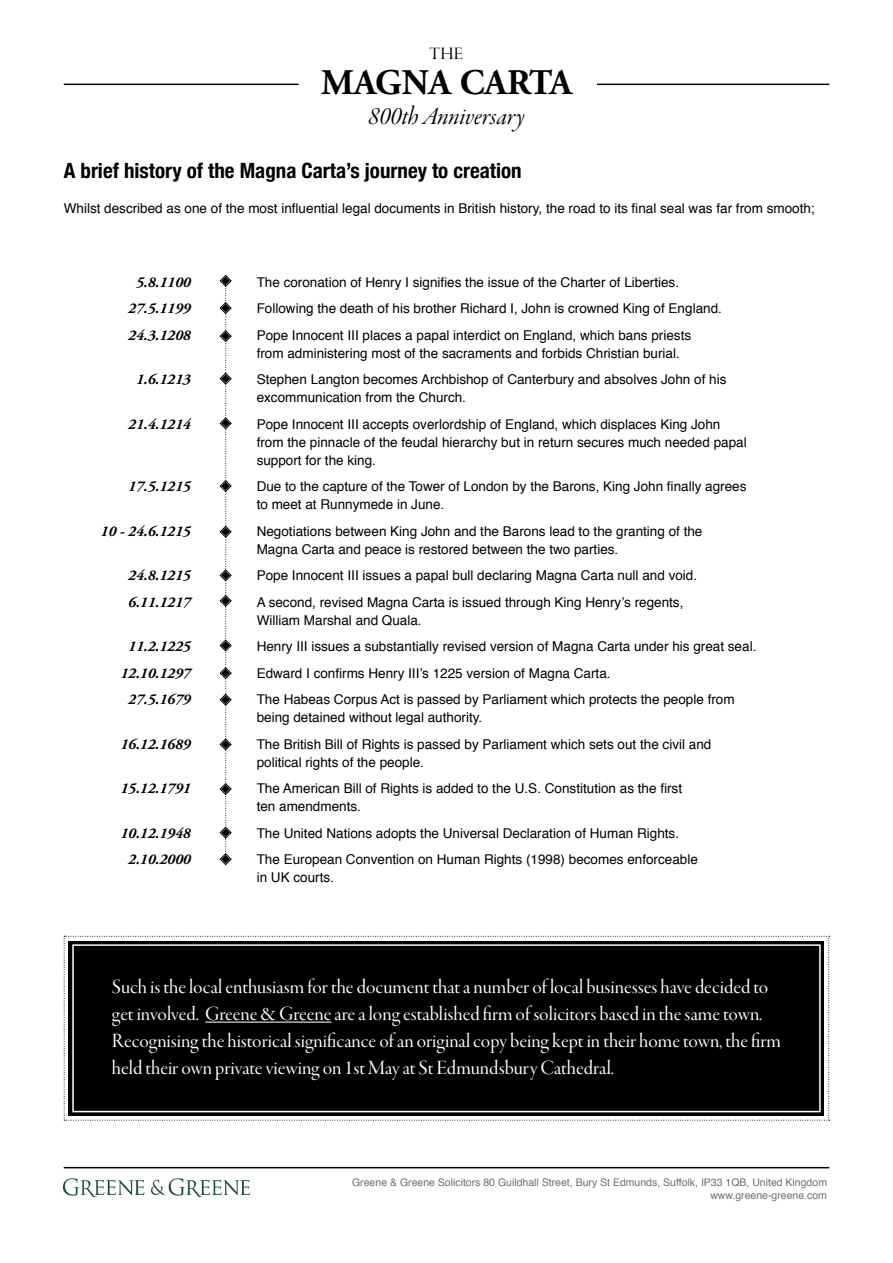
<style>
.page{position:relative;width:893px;height:1263px;background:#fff}
.page>*{position:absolute;margin:0;border:0;box-sizing:border-box;transform-origin:0 0}
.t1{font:700 36px "Adobe Garamond Pro";color:#000}
.t2{font:27px "Garamond Premr Pro It Disp";color:#000}
.t3{font:21px/27px "Garamond Premr Pro Disp";color:#fff}
.t4{font:700 condensed 21px "Helvetica Neue";color:#000}
.t5{font:18px "Garamond Premr Pro Disp";color:#000}
.t6{font:italic 700 15px "Adobe Garamond Pro";color:#000}
.t7{font:13.5px/18px "Helvetica";color:#000}
.t8{font:10.5px/13.5px "Helvetica";color:#706f6f;text-align:right}
</style>
<div class="page">
<hr style="left:64px;top:84px;width:234px;height:1px;background:#000">
<hr style="left:597px;top:84px;width:232px;height:1px;background:#000">
<hr style="left:64px;top:1167px;width:765px;height:1px;background:#000">
<hr style="left:64px;top:1168px;width:765px;height:1px;background:#000">
<img style="left:63px;top:1178px;width:187px;height:19px">
<svg style="left:64px;top:936px;width:766px;height:185px"></svg>
<svg style="left:219px;top:274px;width:13px;height:592px"></svg>
<div style="left:222px;top:855px;width:7px;height:8px;border:1px solid #000;border-radius:50%"></div>
<div style="left:72px;top:944px;width:749px;height:169px;background:#000"></div>
<h3 class="t5" style="left:430px;top:44px;width:35px">THE</h3>
<h1 class="t1" style="left:321px;top:61px;width:252px">MAGNA CARTA</h1>
<h2 class="t2" style="left:368px;top:101px;width:158px">800th Anniversary</h2>
<h3 class="t4" style="left:64px;top:153px;width:459px">A brief history of the Magna Carta’s journey to creation</h3>
<p class="t7" style="left:64px;top:200px;width:752px">Whilst described as one of the most influential legal documents in British history, the road to its final seal was far from smooth;</p>
<p class="t6" style="left:136px;top:273px;width:56px">5.8.1100</p>
<p class="t7" style="left:257px;top:273px;width:424px">The coronation of Henry I signifies the issue of the Charter of Liberties.</p>
<p class="t6" style="left:128px;top:300px;width:64px">27.5.1199</p>
<p class="t7" style="left:257px;top:300px;width:467px">Following the death of his brother Richard I, John is crowned King of England.</p>
<p class="t6" style="left:128px;top:326px;width:64px">24.3.1208</p>
<p class="t7" style="left:257px;top:326px;width:436px">Pope Innocent III places a papal interdict on England, which bans priests from administering most of the sacraments and forbids Christian burial.</p>
<p class="t6" style="left:136px;top:371px;width:56px">1.6.1213</p>
<p class="t7" style="left:257px;top:371px;width:471px">Stephen Langton becomes Archbishop of Canterbury and absolves John of his excommunication from the Church.</p>
<p class="t6" style="left:128px;top:415px;width:64px">21.4.1214</p>
<p class="t7" style="left:257px;top:415px;width:491px">Pope Innocent III accepts overlordship of England, which displaces King John from the pinnacle of the feudal hierarchy but in return secures much needed papal support for the king.</p>
<p class="t6" style="left:128px;top:478px;width:64px">17.5.1215</p>
<p class="t7" style="left:257px;top:478px;width:491px">Due to the capture of the Tower of London by the Barons, King John finally agrees to meet at Runnymede in June.</p>
<p class="t6" style="left:101px;top:522px;width:91px">10 - 24.6.1215</p>
<p class="t7" style="left:257px;top:522px;width:447px">Negotiations between King John and the Barons lead to the granting of the<br>Magna Carta and peace is restored between the two parties.</p>
<p class="t6" style="left:128px;top:567px;width:64px">24.8.1215</p>
<p class="t7" style="left:257px;top:567px;width:442px">Pope Innocent III issues a papal bull declaring Magna Carta null and void.</p>
<p class="t6" style="left:128px;top:593px;width:64px">6.11.1217</p>
<p class="t7" style="left:257px;top:593px;width:428px">A second, revised Magna Carta is issued through King Henry’s regents,<br>William Marshal and Quala.</p>
<p class="t6" style="left:128px;top:638px;width:64px">11.2.1225</p>
<p class="t7" style="left:257px;top:638px;width:501px">Henry III issues a substantially revised version of Magna Carta under his great seal.</p>
<p class="t6" style="left:120px;top:664px;width:72px">12.10.1297</p>
<p class="t7" style="left:257px;top:664px;width:355px">Edward I confirms Henry III’s 1225 version of Magna Carta.</p>
<p class="t6" style="left:128px;top:691px;width:64px">27.5.1679</p>
<p class="t7" style="left:257px;top:691px;width:479px">The Habeas Corpus Act is passed by Parliament which protects the people from being detained without legal authority.</p>
<p class="t6" style="left:120px;top:735px;width:72px">16.12.1689</p>
<p class="t7" style="left:257px;top:735px;width:456px">The British Bill of Rights is passed by Parliament which sets out the civil and political rights of the people.</p>
<p class="t6" style="left:120px;top:780px;width:72px">15.12.1791</p>
<p class="t7" style="left:257px;top:780px;width:427px">The American Bill of Rights is added to the U.S. Constitution as the first ten amendments.</p>
<p class="t6" style="left:120px;top:824px;width:72px">10.12.1948</p>
<p class="t7" style="left:257px;top:824px;width:424px">The United Nations adopts the Universal Declaration of Human Rights.</p>
<p class="t6" style="left:128px;top:851px;width:64px">2.10.2000</p>
<p class="t7" style="left:257px;top:851px;width:443px">The European Convention on Human Rights (1998) becomes enforceable in UK courts.</p>
<p class="t3" style="left:112px;top:974px;width:670px">Such is the local enthusiasm for the document that a number of local businesses have decided to get involved. Greene &amp; Greene are a long established firm of solicitors based in the same town.<br>Recognising the historical significance of an original copy being kept in their home town, the firm held their own private viewing on 1st May at St Edmundsbury Cathedral.</p>
<p class="t8" style="left:352px;top:1176px;width:476px">Greene &amp; Greene Solicitors 80 Guildhall Street, Bury St Edmunds, Suffolk, IP33 1QB, United Kingdom www.greene-greene.com</p>
</div>
